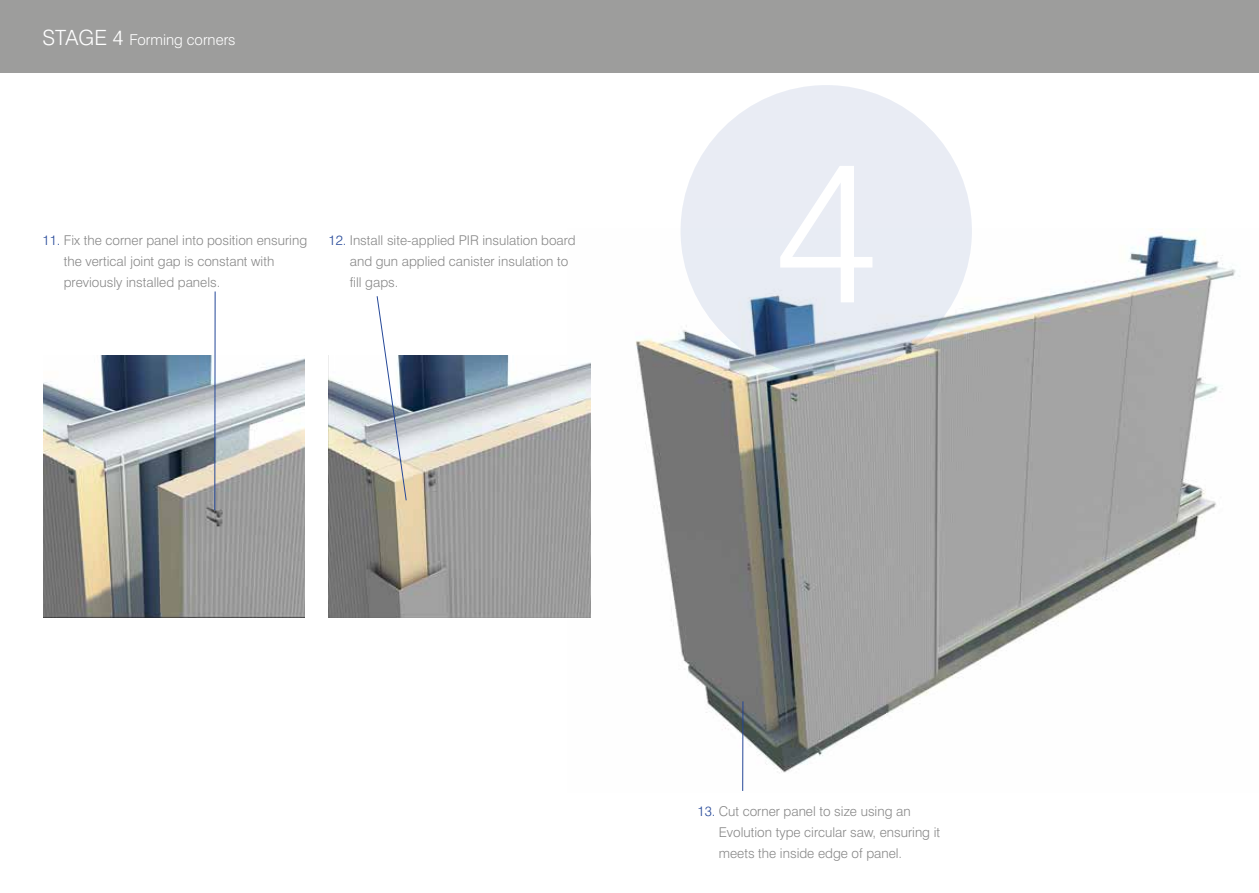
<style>
.page{position:relative;width:1259px;height:893px;background:#fff}
.page>*{position:absolute;margin:0;border:0;box-sizing:border-box;transform-origin:0 0}
.t1{font:300 201px "Swiss 721 BT";color:#fff}
.t2{font:300 15px "Swiss 721 BT";color:#fff}
.t3{font:300 13.5px/21px "Swiss 721 BT";color:#878787}
.s1{font-size:21px}
.s2{color:#244798}
</style>
<div class="page">
<img style="left:568px;top:229px;width:672px;height:562px">
<hr style="left:742px;top:701px;width:1px;height:90px;background:#244798">
<img style="left:328px;top:356px;width:262px;height:261px">
<svg style="left:376px;top:296px;width:31px;height:205px"></svg>
<div style="left:0;top:0;width:1259px;height:72px;background:#9d9d9c"></div>
<img style="left:43px;top:356px;width:262px;height:261px">
<hr style="left:214px;top:291px;width:1px;height:219px;background:#244798">
<svg style="left:680px;top:85px;width:292px;height:291px;background:#dde2eb"></svg>
<p class="t2" style="left:43px;top:30px;width:195px"><span class="s1">STAGE 4</span> Forming corners</p>
<p class="t3" style="left:64px;top:229px;width:245px;text-indent:-21px"><span class="s2">11.</span> Fix the corner panel into position ensuring the vertical joint gap is constant with previously installed panels.</p>
<p class="t3" style="left:350px;top:229px;width:227px;text-indent:-21px"><span class="s2">12.</span> Install site-applied PIR insulation board and gun applied canister insulation to fill gaps.</p>
<h1 class="t1" style="left:773px;top:108px;width:108px">4</h1>
<p class="t3" style="left:719px;top:801px;width:223px;text-indent:-21px"><span class="s2">13.</span> Cut corner panel to size using an<br>Evolution type circular saw, ensuring it meets the inside edge of panel.</p>
</div>
